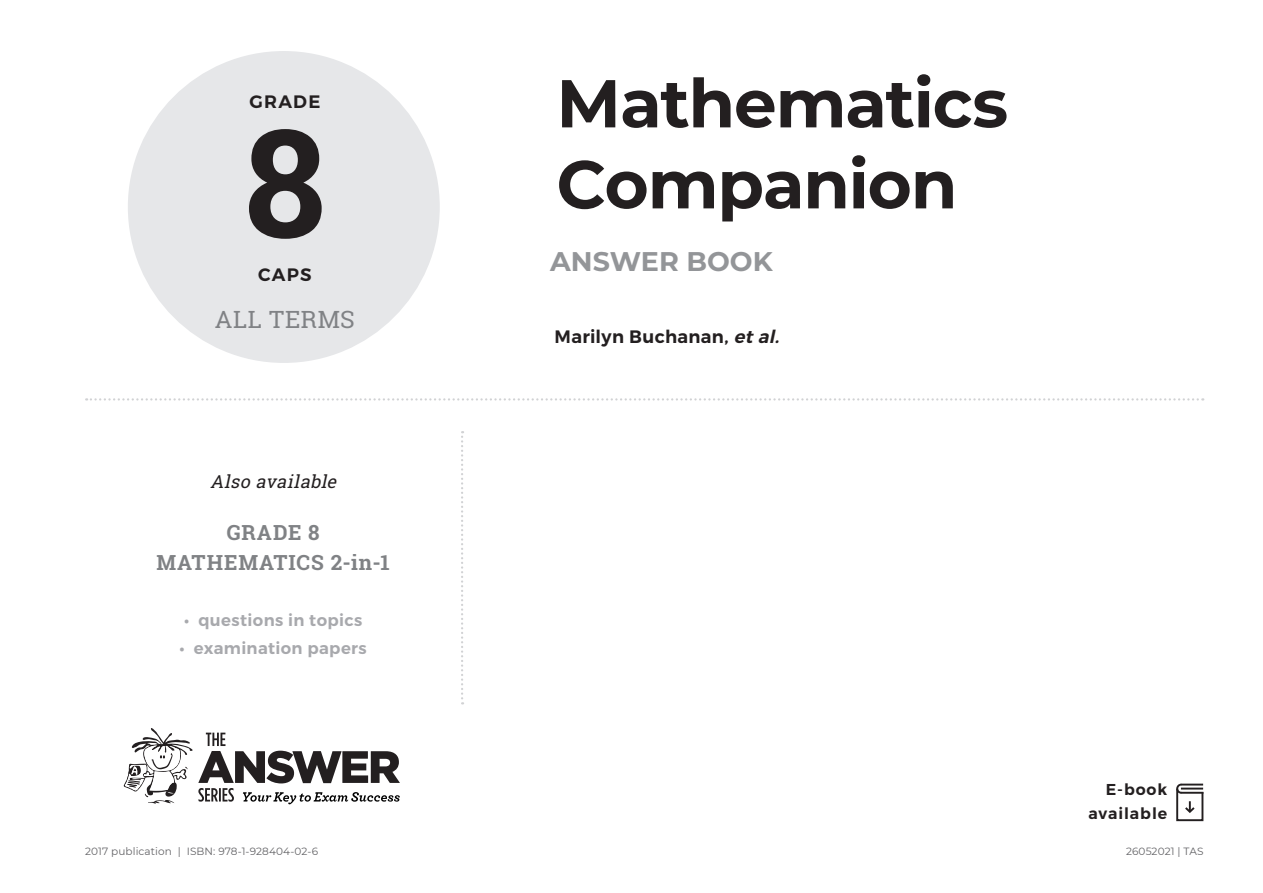
<style>
.page{position:relative;width:1263px;height:893px;background:#fff}
.page>*{position:absolute;margin:0;border:0;box-sizing:border-box;transform-origin:0 0}
.t1{font:700 150px "Roboto Slab";color:#231f20}
.t2{font:700 67.5px/81px "Montserrat";letter-spacing:-.02em;color:#231f20}
.t3{font:700 27px "Montserrat";color:#939598}
.t4{font:24px "Roboto Slab";letter-spacing:.025em;color:#808285}
.t5{font:700 21px/30px "Roboto Slab";letter-spacing:.045em;color:#808285;text-align:center}
.t6{font:600 18px "Montserrat";letter-spacing:.02em;color:#231f20}
.t7{font:italic 18px "Roboto Slab";color:#231f20}
.t8{font:600 16.5px "Montserrat";letter-spacing:.02em;color:#a8a9ad}
.t9{font:600 15.75px "Montserrat";letter-spacing:.06em;color:#231f20}
.t10{font:10.5px "Montserrat";letter-spacing:.01em;color:#636366}
.s1{font-style:italic}
</style>
<div class="page">
<svg style="left:86px;top:398px;width:1117px;height:3px"></svg>
<svg style="left:461px;top:431px;width:2px;height:273px"></svg>
<svg style="left:123px;top:728px;width:277px;height:76px"></svg>
<div style="left:128px;top:51px;width:312px;height:312px;background:#e6e7e9;border-radius:50%"></div>
<svg style="left:1176px;top:783px;width:28px;height:39px"></svg>
<p class="t6" style="left:249px;top:91px;width:73px">GRADE</p>
<p class="t1" style="left:244px;top:80px;width:83px">8</p>
<p class="t6" style="left:258px;top:263px;width:55px">CAPS</p>
<p class="t4" style="left:215px;top:303px;width:142px">ALL TERMS</p>
<p class="t7" style="left:210px;top:469px;width:133px">Also available</p>
<p class="t5" style="left:156px;top:517px;width:235px">GRADE 8<br>MATHEMATICS 2-in-1</p>
<p class="t8" style="left:184px;top:610px;width:180px">• questions in topics</p>
<p class="t8" style="left:180px;top:638px;width:189px">• examination papers</p>
<p class="t2" style="left:556px;top:60px;width:453px">Mathematics<br>Companion</p>
<p class="t3" style="left:550px;top:241px;width:224px">ANSWER BOOK</p>
<p class="t6" style="left:554px;top:325px;width:231px">Marilyn Buchanan, <span class="s1">et al.</span></p>
<p class="t9" style="left:1106px;top:780px;width:63px">E-book</p>
<p class="t9" style="left:1088px;top:804px;width:80px">available</p>
<p class="t10" style="left:85px;top:844px;width:235px">2017 publication | ISBN: 978-1-928404-02-6</p>
<p class="t10" style="left:1126px;top:844px;width:79px">26052021 | TAS</p>
</div>
